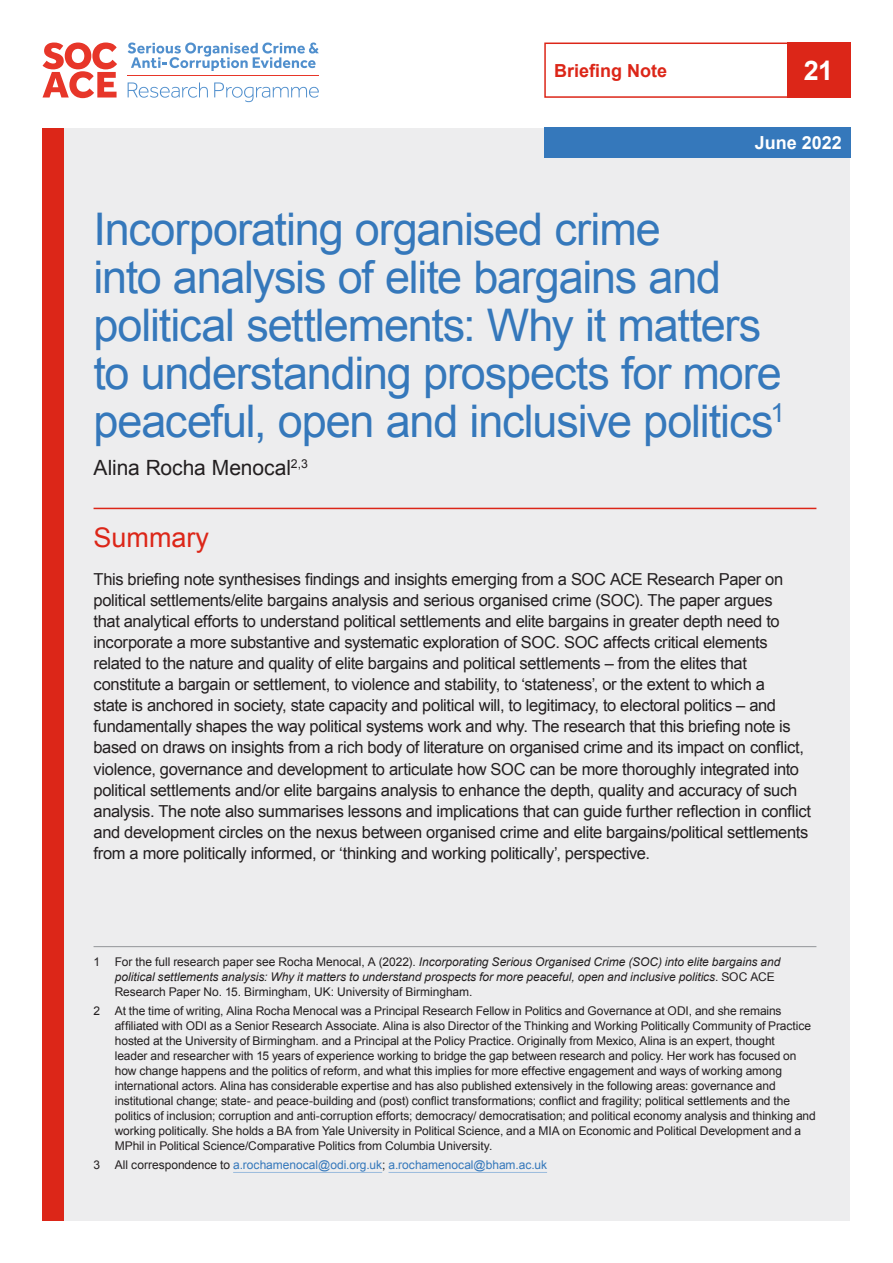
<style>
.page{position:relative;width:893px;height:1263px;background:#fff}
.page>*{position:absolute;margin:0;border:0;box-sizing:border-box;transform-origin:0 0}
.t1{font:45px/48px "Arial";letter-spacing:-.025em;color:#3578bb}
.Key_Message_H1{font:27px "Arial";color:#dc2618}
.t2{font:700 27px "Arial";color:#fff}
.Author{font:21px "Arial";letter-spacing:-.005em;color:#231f20}
.Document_Type{font:700 18px "Arial";color:#dc2618}
.Date{font:700 18px "Arial";color:#fff}
.Key_Message_Text{font:16.5px/21px "Arial";letter-spacing:-.02em;color:#231f20}
.Footnote_text{font:12px/15px "Arial";letter-spacing:-.01em;color:#231f20}
.Footnote_text-2{font:italic 12px/15px "Arial";letter-spacing:-.005em;color:#231f20}
.Footnote_text-3{font:12px "Arial";letter-spacing:-.005em;color:#3578bb}
.s1{font-style:normal}
.s2{color:#231f20}
</style>
<div class="page">
<div style="left:43px;top:128px;width:807px;height:1092px;background:#ededee"></div>
<hr style="left:94px;top:508px;width:722px;height:1px;background:#dc2618">
<hr style="left:94px;top:946px;width:722px;height:1px;background:#939598">
<hr style="left:233px;top:1172px;width:149px;height:1px;background:#9abbdd">
<hr style="left:388px;top:1172px;width:159px;height:1px;background:#9abbdd">
<div style="left:43px;top:128px;width:21px;height:1092px;background:#dc2618"></div>
<div style="left:544px;top:43px;width:306px;height:55px;border:2px solid #dc2618"></div>
<hr style="left:128px;top:75px;width:191px;height:1px;background:#e73629">
<svg style="left:128px;top:43px;width:191px;height:28px"></svg>
<svg style="left:128px;top:82px;width:80px;height:16px"></svg>
<svg style="left:214px;top:82px;width:105px;height:20px"></svg>
<svg style="left:43px;top:43px;width:74px;height:55px"></svg>
<div style="left:544px;top:128px;width:306px;height:30px;background:#3578bb"></div>
<div style="left:787px;top:43px;width:63px;height:55px;background:#dc2618"></div>
<p class="Document_Type" style="left:554px;top:59px;width:115px">Briefing Note</p>
<p class="t2" style="left:804px;top:53px;width:31px">21</p>
<p class="Date" style="left:755px;top:131px;width:89px">June 2022</p>
<p class="t1" style="left:94px;top:206px;width:693px">Incorporating organised crime<br>into analysis of elite bargains and political settlements: Why it matters to understanding prospects for more peaceful, open and inclusive politics<sup>1</sup></p>
<p class="Author" style="left:94px;top:454px;width:216px">Alina Rocha Menocal<sup>2,3</sup></p>
<h1 class="Key_Message_H1" style="left:94px;top:520px;width:117px">Summary</h1>
<p class="Key_Message_Text" style="left:94px;top:569px;width:719px">This briefing note synthesises findings and insights emerging from a SOC ACE Research Paper on political settlements/elite bargains analysis and serious organised crime (SOC). The paper argues<br>that analytical efforts to understand political settlements and elite bargains in greater depth need to incorporate a more substantive and systematic exploration of SOC. SOC affects critical elements related to the nature and quality of elite bargains and political settlements – from the elites that constitute a bargain or settlement, to violence and stability, to ‘stateness’, or the extent to which a<br>state is anchored in society, state capacity and political will, to legitimacy, to electoral politics – and fundamentally shapes the way political systems work and why. The research that this briefing note is based on draws on insights from a rich body of literature on organised crime and its impact on conflict, violence, governance and development to articulate how SOC can be more thoroughly integrated into political settlements and/or elite bargains analysis to enhance the depth, quality and accuracy of such analysis. The note also summarises lessons and implications that can guide further reflection in conflict and development circles on the nexus between organised crime and elite bargains/political settlements from a more politically informed, or ‘thinking and working politically’, perspective.</p>
<p class="Footnote_text-2" style="left:115px;top:954px;width:667px;text-indent:-21px"><span class="s1">1 For the full research paper see Rocha Menocal, A (2022).</span> Incorporating Serious Organised Crime (SOC) into elite bargains and political settlements analysis: Why it matters to understand prospects for more peaceful, open and inclusive politics<span class="s1">. SOC ACE<br>Research Paper No. 15. Birmingham, UK: University of Birmingham.</span></p>
<p class="Footnote_text" style="left:115px;top:1003px;width:703px;text-indent:-21px">2 At the time of writing, Alina Rocha Menocal was a Principal Research Fellow in Politics and Governance at ODI, and she remains affiliated with ODI as a Senior Research Associate. Alina is also Director of the Thinking and Working Politically Community of Practice hosted at the University of Birmingham. and a Principal at the Policy Practice. Originally from Mexico, Alina is an expert, thought<br>leader and researcher with 15 years of experience working to bridge the gap between research and policy. Her work has focused on how change happens and the politics of reform, and what this implies for more effective engagement and ways of working among international actors. Alina has considerable expertise and has also published extensively in the following areas: governance and institutional change; state- and peace-building and (post) conflict transformations; conflict and fragility; political settlements and the politics of inclusion; corruption and anti-corruption efforts; democracy/ democratisation; and political economy analysis and thinking and working politically. She holds a BA from Yale University in Political Science, and a MIA on Economic and Political Development and a MPhil in Political Science/Comparative Politics from Columbia University.</p>
<p class="Footnote_text-3" style="left:94px;top:1157px;width:455px"><span class="s2">3 All correspondence to</span> a.rochamenocal@odi.org.uk<span class="s2">;</span> a.rochamenocal@bham.ac.uk</p>
</div>
